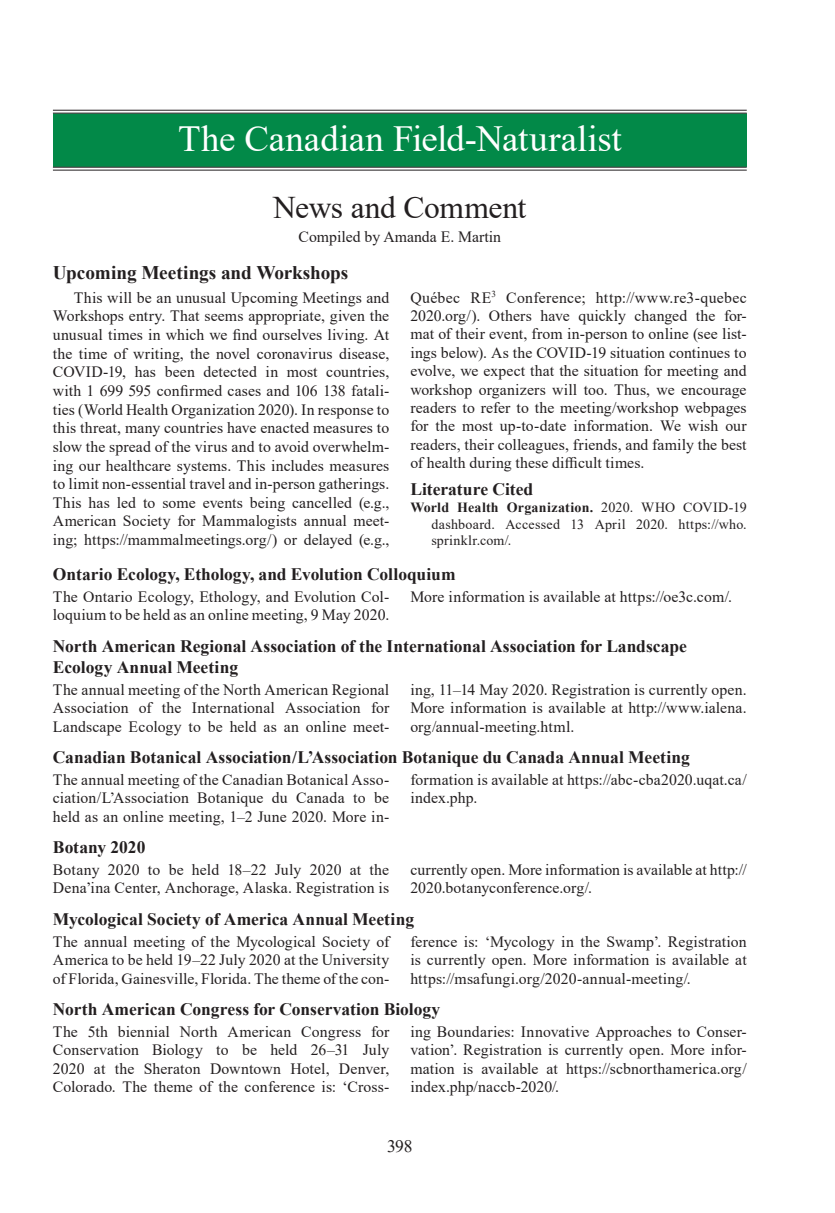
<style>
.page{position:relative;width:835px;height:1213px;background:#fff}
.page>*{position:absolute;margin:0;border:0;box-sizing:border-box;transform-origin:0 0}
.t1{font:36.75px "Times New Roman";letter-spacing:-.005em;color:#fff}
.Note_Head{font:31.5px "Times New Roman";letter-spacing:-.015em;color:#231f20}
.News_section{font:700 19.25px "Times New Roman";letter-spacing:-.005em;color:#231f20}
.News_head{font:700 17.5px/21px "Times New Roman";color:#231f20}
.Section_Head{font:700 17.5px "Times New Roman";color:#231f20}
.t2{font:17.5px "Times New Roman";color:#231f20}
.News_body{font:15.75px/18.4px "Times New Roman";letter-spacing:.005em;color:#231f20;text-align:justify}
.Body_Main{font:15.75px/18.7px "Times New Roman";letter-spacing:.005em;color:#231f20;text-align:justify}
.Normal_wrd_2{font:15.75px "Times New Roman";color:#231f20}
.References{font:14px/16.6px "Times New Roman";letter-spacing:.02em;color:#231f20;text-align:justify}
.s1{font-weight:700}
</style>
<div class="page">
<div style="left:53px;top:113px;width:694px;height:54px;background:#028948"></div>
<hr style="left:53px;top:110px;width:694px;height:1px;background:#231f20">
<hr style="left:53px;top:113px;width:694px;height:1px;background:#231f20">
<hr style="left:53px;top:167px;width:694px;height:1px;background:#231f20">
<hr style="left:53px;top:170px;width:694px;height:1px;background:#231f20">
<p class="t1" style="left:178px;top:113px;width:445px">The Canadian Field-Naturalist</p>
<p class="Note_Head" style="left:273px;top:185px;width:255px">News and Comment</p>
<p class="Normal_wrd_2" style="left:298px;top:225px;width:204px">Compiled by Amanda E. Martin</p>
<p class="News_section" style="left:53px;top:259px;width:297px">Upcoming Meetings and Workshops</p>
<p class="Body_Main" style="left:53px;top:288px;width:338px;text-indent:21px">This will be an unusual Upcoming Meetings and Workshops entry. That seems appropriate, given the unusual times in which we find ourselves living. At the time of writing, the novel coronavirus disease, COVID-19, has been detected in most countries, with 1 699 595 confirmed cases and 106 138 fatali&shy;ties (World Health Organization 2020). In response to this threat, many countries have enacted measures to slow the spread of the virus and to avoid overwhelm&shy;ing our healthcare systems. This includes measures to limit non-essential travel and in-person gatherings.<br>This has led to some events being cancelled (e.g., American Society for Mammalogists annual meet&shy;ing; https://mammalmeetings.org/) or delayed (e.g.,</p>
<p class="Body_Main" style="left:410px;top:288px;width:338px">Québec RE<sup>3</sup> Conference; http://www.re3-quebec 2020.org/). Others have quickly changed the for&shy;mat of their event, from in-person to online (see list&shy;ings below). As the COVID-19 situation continues to evolve, we expect that the situation for meeting and workshop organizers will too. Thus, we encourage readers to refer to the meeting/workshop webpages for the most up-to-date information. We wish our readers, their colleagues, friends, and family the best of health during these difficult times.</p>
<p class="Section_Head" style="left:410px;top:477px;width:124px">Literature Cited</p>
<p class="References" style="left:431px;top:498px;width:317px;text-indent:-21px"><span class="s1">World Health Organization.</span> 2020. WHO COVID-19 dashboard. Accessed 13 April 2020. https://who. sprinklr.com/.</p>
<p class="News_head" style="left:53px;top:563px;width:404px">Ontario Ecology, Ethology, and Evolution Colloquium</p>
<p class="News_body" style="left:53px;top:587px;width:338px">The Ontario Ecology, Ethology, and Evolution Col&shy;loquium to be held as an online meeting, 9 May 2020.</p>
<p class="News_body" style="left:410px;top:587px;width:323px">More information is available at https://oe3c.com/.</p>
<p class="News_head" style="left:53px;top:635px;width:635px">North American Regional Association of the International Association for Landscape<br>Ecology Annual Meeting</p>
<p class="News_body" style="left:53px;top:680px;width:338px">The annual meeting of the North American Regional Association of the International Association for Landscape Ecology to be held as an online meet-</p>
<p class="News_body" style="left:410px;top:680px;width:338px">ing, 11–14 May 2020. Registration is currently open.<br>More information is available at http://www.ialena. org/annual-meeting.html.</p>
<p class="News_head" style="left:53px;top:746px;width:638px">Canadian Botanical Association/L’Association Botanique du Canada Annual Meeting</p>
<p class="News_body" style="left:53px;top:770px;width:338px">The annual meeting of the Canadian Botanical Asso&shy;ciation/L’Association Botanique du Canada to be held as an online meeting, 1–2 June 2020. More in-</p>
<p class="News_body" style="left:410px;top:770px;width:338px">formation is available at https://abc-cba2020.uqat.ca/ index.php.</p>
<p class="News_head" style="left:53px;top:836px;width:94px">Botany 2020</p>
<p class="News_body" style="left:53px;top:860px;width:338px">Botany 2020 to be held 18–22 July 2020 at the<br>Dena’ina Center, Anchorage, Alaska. Registration is</p>
<p class="News_body" style="left:410px;top:860px;width:338px">currently open. More information is available at http://<br>2020.botanyconference.org/.</p>
<p class="News_head" style="left:53px;top:908px;width:363px">Mycological Society of America Annual Meeting</p>
<p class="News_body" style="left:53px;top:932px;width:338px">The annual meeting of the Mycological Society of America to be held 19–22 July 2020 at the University of Florida, Gainesville, Florida. The theme of the con-</p>
<p class="News_body" style="left:410px;top:932px;width:338px">ference is: ‘Mycology in the Swamp’. Registration is currently open. More information is available at https://msafungi.org/2020-annual-meeting/.</p>
<p class="News_head" style="left:53px;top:998px;width:389px">North American Congress for Conservation Biology</p>
<p class="News_body" style="left:53px;top:1022px;width:338px">The 5th biennial North American Congress for Conservation Biology to be held 26–31 July 2020 at the Sheraton Downtown Hotel, Denver, Colorado. The theme of the conference is: ‘Cross-</p>
<p class="News_body" style="left:410px;top:1022px;width:338px">ing Boundaries: Innovative Approaches to Conser&shy;vation’. Registration is currently open. More infor&shy;mation is available at https://scbnorthamerica.org/ index.php/naccb-2020/.</p>
<p class="t2" style="left:387px;top:1133px;width:27px">398</p>
</div>
